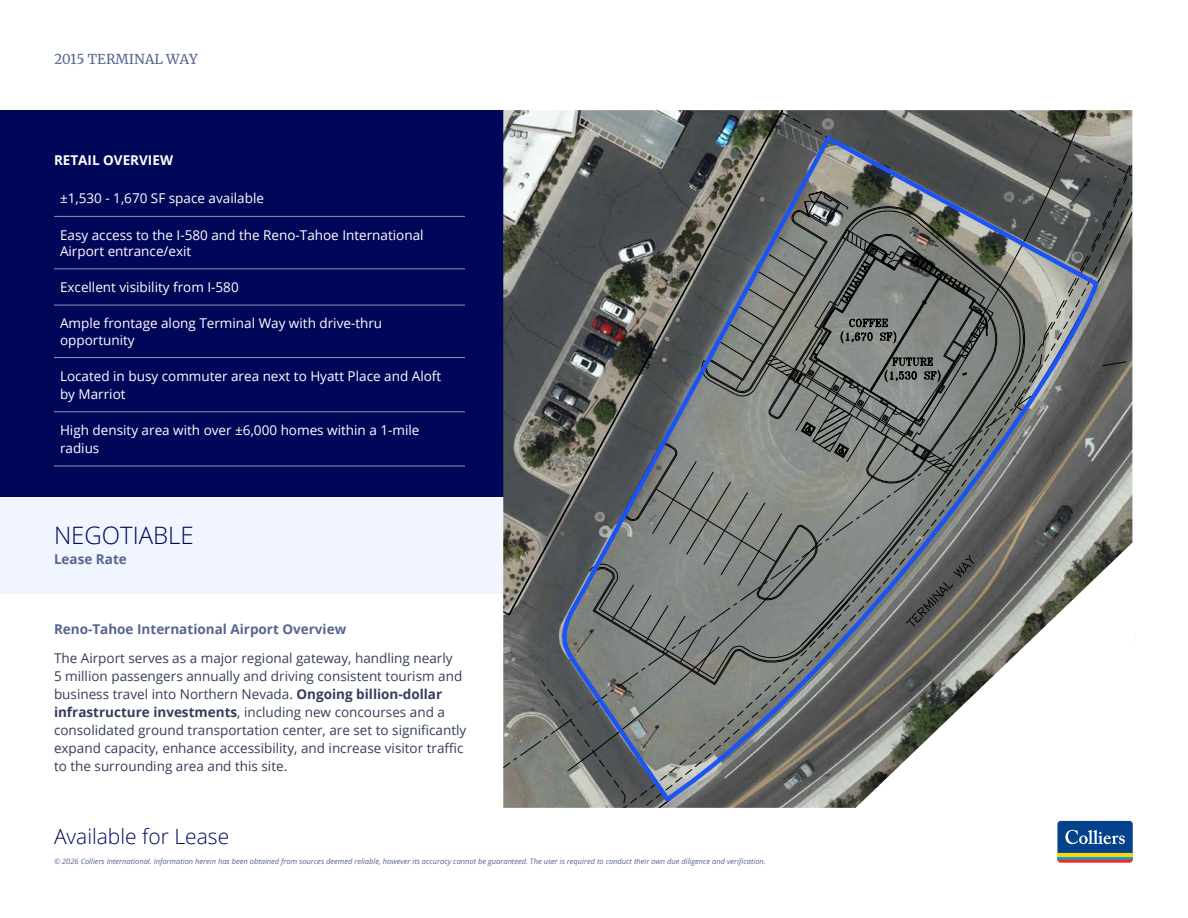
<style>
.page{position:relative;width:1188px;height:918px;background:#fff}
.page>*{position:absolute;margin:0;border:0;box-sizing:border-box;transform-origin:0 0}
.t1{font:300 24px "Open Sans";color:#000759}
.t2{font:300 21px "Open Sans";color:#000759}
.t3{font:13.5px/18px "Open Sans";color:#353e59}
.t4{font:13.5px/16.2px "Open Sans";color:#fff}
.t5{font:700 13.5px "Open Sans";color:#576590}
.t6{font:13.5px "Merriweather";color:#576590}
.t7{font:700 13.5px "Open Sans";color:#fff}
.t8{font:italic 7.5px "Open Sans";color:#576590}
.s1{font-weight:700}
</style>
<div class="page">
<div style="left:0;top:497px;width:503px;height:97px;background:#f1f5ff"></div>
<div style="left:0;top:110px;width:503px;height:387px;background:#000759"></div>
<hr style="left:54px;top:216px;width:411px;height:1px;background:#9194b2">
<hr style="left:54px;top:268px;width:411px;height:1px;background:#9194b2">
<hr style="left:54px;top:305px;width:411px;height:1px;background:#9194b2">
<hr style="left:54px;top:357px;width:411px;height:1px;background:#9194b2">
<hr style="left:54px;top:411px;width:411px;height:1px;background:#9194b2">
<hr style="left:54px;top:466px;width:411px;height:1px;background:#9194b2">
<svg style="left:1056px;top:820px;width:78px;height:44px"></svg>
<hr style="left:1057px;top:856px;width:76px;height:3px;background:#00a8e4">
<hr style="left:1057px;top:853px;width:76px;height:3px;background:#fed503">
<svg style="left:1057px;top:859px;width:76px;height:4px"></svg>
<svg style="left:1057px;top:821px;width:76px;height:32px;background:#225899"></svg>
<svg style="left:503px;top:110px;width:630px;height:698px;background:#6e706d"></svg>
<svg style="left:1102px;top:544px;width:34px;height:264px"></svg>
<svg style="left:558px;top:132px;width:544px;height:676px;background:#787b7a"></svg>
<p class="t6" style="left:54px;top:50px;width:145px">2015 TERMINAL WAY</p>
<p class="t7" style="left:54px;top:150px;width:121px">RETAIL OVERVIEW</p>
<p class="t4" style="left:60px;top:190px;width:205px">±1,530 - 1,670 SF space available</p>
<p class="t4" style="left:60px;top:226px;width:365px">Easy access to the I-580 and the Reno-Tahoe International<br>Airport entrance/exit</p>
<p class="t4" style="left:60px;top:279px;width:180px">Excellent visibility from I-580</p>
<p class="t4" style="left:60px;top:315px;width:324px">Ample frontage along Terminal Way with drive-thru opportunity</p>
<p class="t4" style="left:60px;top:367px;width:383px;line-height:18px">Located in busy commuter area next to Hyatt Place and Aloft by Marriot</p>
<p class="t4" style="left:60px;top:421px;width:361px;line-height:18px">High density area with over ±6,000 homes within a 1-mile radius</p>
<p class="t1" style="left:54px;top:519px;width:141px">NEGOTIABLE</p>
<p class="t5" style="left:54px;top:550px;width:74px">Lease Rate</p>
<p class="t5" style="left:54px;top:620px;width:294px">Reno-Tahoe International Airport Overview</p>
<p class="t3" style="left:54px;top:649px;width:414px">The Airport serves as a major regional gateway, handling nearly<br>5 million passengers annually and driving consistent tourism and business travel into Northern Nevada. <span class="s1">Ongoing billion-dollar infrastructure investments</span>, including new concourses and a consolidated ground transportation center, are set to significantly expand capacity, enhance accessibility, and increase visitor traffic to the surrounding area and this site.</p>
<p class="t2" style="left:54px;top:822px;width:177px">Available for Lease</p>
<p class="t8" style="left:54px;top:856px;width:713px">© 2026 Colliers International. Information herein has been obtained from sources deemed reliable, however its accuracy cannot be guaranteed. The user is required to conduct their own due diligence and verification.</p>
</div>
